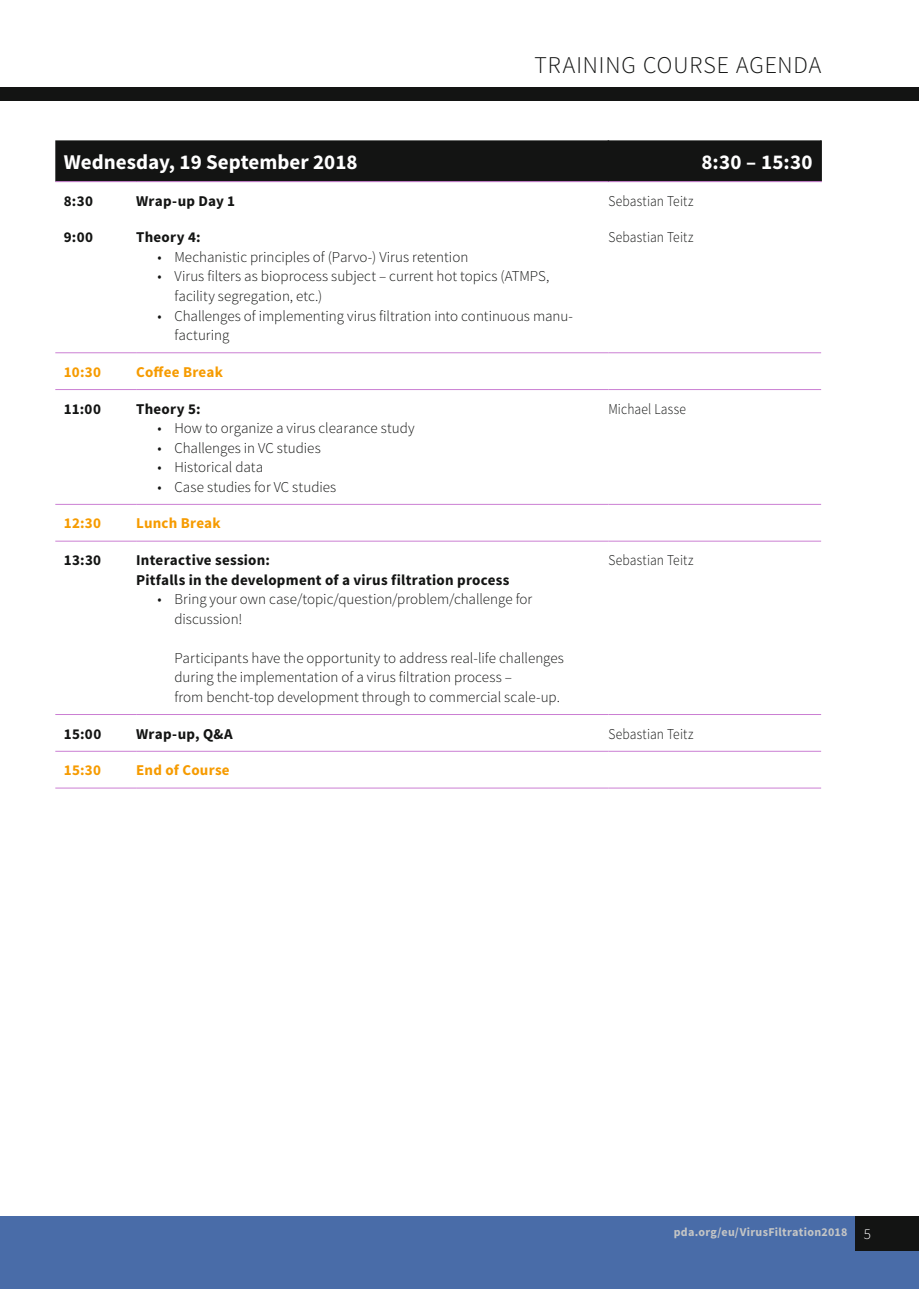
<style>
.page{position:relative;width:919px;height:1289px;background:#fff}
.page>*{position:absolute;margin:0;border:0;box-sizing:border-box;transform-origin:0 0}
.t1{font:300 24px "Source Sans Pro";letter-spacing:.035em;color:#131413}
.Agendatitel_white{font:700 21px "Source Sans Pro";color:#fff}
.Agenda_names_Regular{font:300 15px/19.5px "Source Sans Pro";color:#131413}
.Agendatitel{font:700 15px "Source Sans Pro";letter-spacing:.015em;color:#131413}
.Agenda_names_Regular-2{font:300 15px "Source Sans Pro";color:#131413;scale:.9 1}
.Agendatitle_Colored{font:700 15px "Source Sans Pro";letter-spacing:.015em;color:#f69b00}
.Agendatitel_white-2{font:700 15px "Source Sans Pro";letter-spacing:.015em;color:#f69b00}
.Agendatitel-2{font:700 15px "Source Sans Pro";color:#f69b00}
.t2{font:700 12px "Source Sans Pro";letter-spacing:.025em;color:#c4c5c5}
.s1{font-weight:300;font-size:15px;color:#fff}
</style>
<div class="page">
<div style="left:13px;top:87px;width:905px;height:13px;background:#131413"></div>
<div style="left:0;top:87px;width:13px;height:13px;background:#131413"></div>
<div style="left:13px;top:1216px;width:905px;height:72px;background:#496ca8"></div>
<div style="left:0;top:1216px;width:13px;height:72px;background:#496ca8"></div>
<div style="left:55px;top:140px;width:765px;height:41px;background:#131413"></div>
<hr style="left:607px;top:140px;width:2px;height:41px;background:#131413">
<hr style="left:820px;top:140px;width:1px;height:41px;background:#131413">
<hr style="left:55px;top:181px;width:81px;height:1px;background:#cb7fd3">
<hr style="left:136px;top:181px;width:472px;height:1px;background:#cb7fd3">
<hr style="left:608px;top:181px;width:213px;height:1px;background:#cb7fd3">
<hr style="left:55px;top:352px;width:81px;height:1px;background:#cb7fd3">
<hr style="left:136px;top:352px;width:472px;height:1px;background:#cb7fd3">
<hr style="left:608px;top:352px;width:213px;height:1px;background:#cb7fd3">
<hr style="left:55px;top:389px;width:81px;height:1px;background:#cb7fd3">
<hr style="left:136px;top:389px;width:472px;height:1px;background:#cb7fd3">
<hr style="left:608px;top:389px;width:213px;height:1px;background:#cb7fd3">
<hr style="left:55px;top:541px;width:81px;height:1px;background:#cb7fd3">
<hr style="left:136px;top:541px;width:472px;height:1px;background:#cb7fd3">
<hr style="left:608px;top:541px;width:213px;height:1px;background:#cb7fd3">
<hr style="left:55px;top:504px;width:81px;height:1px;background:#cb7fd3">
<hr style="left:136px;top:504px;width:472px;height:1px;background:#cb7fd3">
<hr style="left:608px;top:504px;width:213px;height:1px;background:#cb7fd3">
<hr style="left:55px;top:714px;width:81px;height:1px;background:#cb7fd3">
<hr style="left:136px;top:714px;width:472px;height:1px;background:#cb7fd3">
<hr style="left:608px;top:714px;width:213px;height:1px;background:#cb7fd3">
<hr style="left:55px;top:751px;width:81px;height:1px;background:#cb7fd3">
<hr style="left:55px;top:787px;width:81px;height:1px;background:#cb7fd3">
<hr style="left:136px;top:751px;width:472px;height:1px;background:#cb7fd3">
<hr style="left:136px;top:787px;width:472px;height:1px;background:#cb7fd3">
<hr style="left:608px;top:751px;width:213px;height:1px;background:#cb7fd3">
<hr style="left:608px;top:787px;width:213px;height:1px;background:#cb7fd3">
<div style="left:855px;top:1216px;width:63px;height:34px;background:#131413"></div>
<h1 class="t1" style="left:534px;top:51px;width:288px">TRAINING COURSE AGENDA</h1>
<p class="Agendatitel_white" style="left:64px;top:148px;width:295px">Wednesday, 19 September 2018</p>
<p class="Agendatitel_white" style="left:701px;top:148px;width:113px">8:30 – 15:30</p>
<p class="Agendatitel" style="left:64px;top:191px;width:31px">8:30</p>
<p class="Agendatitel" style="left:136px;top:191px;width:101px">Wrap-up Day 1</p>
<p class="Agenda_names_Regular-2" style="left:608px;top:191px;width:96px">Sebastian Teitz</p>
<p class="Agendatitel" style="left:64px;top:228px;width:31px">9:00</p>
<p class="Agendatitel" style="left:136px;top:228px;width:66px">Theory 4:</p>
<p class="Agenda_names_Regular" style="left:157px;top:247px;width:312px">• Mechanistic principles of (Parvo-) Virus retention</p>
<p class="Agenda_names_Regular" style="left:174px;top:267px;width:376px;text-indent:-17px">• Virus filters as bioprocess subject – current hot topics (ATMPS, facility segregation, etc.)</p>
<p class="Agenda_names_Regular" style="left:174px;top:306px;width:399px;text-indent:-17px">• Challenges of implementing virus filtration into continuous manu&shy;facturing</p>
<p class="Agenda_names_Regular-2" style="left:608px;top:228px;width:96px">Sebastian Teitz</p>
<p class="Agendatitle_Colored" style="left:64px;top:362px;width:39px">10:30</p>
<p class="Agendatitle_Colored" style="left:136px;top:362px;width:88px">Coffee Break</p>
<p class="Agendatitel" style="left:64px;top:399px;width:39px">11:00</p>
<p class="Agendatitel" style="left:136px;top:399px;width:66px">Theory 5:</p>
<p class="Agenda_names_Regular" style="left:157px;top:418px;width:259px">• How to organize a virus clearance study</p>
<p class="Agenda_names_Regular" style="left:157px;top:438px;width:165px">• Challenges in VC studies</p>
<p class="Agenda_names_Regular" style="left:157px;top:457px;width:107px">• Historical data</p>
<p class="Agenda_names_Regular" style="left:157px;top:477px;width:180px">• Case studies for VC studies</p>
<p class="Agendatitle_Colored" style="left:64px;top:514px;width:39px">12:30</p>
<p class="Agendatitle_Colored" style="left:136px;top:514px;width:86px">Lunch Break</p>
<p class="Agendatitel" style="left:64px;top:550px;width:39px">13:30</p>
<p class="Agendatitel" style="left:136px;top:550px;width:135px">Interactive session:</p>
<p class="Agendatitel" style="left:136px;top:570px;width:375px">Pitfalls in the development of a virus filtration process</p>
<p class="Agenda_names_Regular" style="left:174px;top:589px;width:359px;text-indent:-17px">• Bring your own case/topic/question/problem/challenge for discussion!</p>
<p class="Agenda_names_Regular" style="left:174px;top:648px;width:391px">Participants have the opportunity to address real-life challenges during the implementation of a virus filtration process –<br>from bencht-top development through to commercial scale-up.</p>
<p class="Agenda_names_Regular-2" style="left:608px;top:399px;width:88px">Michael Lasse</p>
<p class="Agenda_names_Regular-2" style="left:608px;top:551px;width:96px">Sebastian Teitz</p>
<p class="Agendatitel" style="left:64px;top:724px;width:39px">15:00</p>
<p class="Agendatitel" style="left:136px;top:724px;width:98px">Wrap-up, Q&amp;A</p>
<p class="Agenda_names_Regular-2" style="left:608px;top:724px;width:96px">Sebastian Teitz</p>
<p class="Agendatitel-2" style="left:64px;top:760px;width:39px">15:30</p>
<p class="Agendatitel_white-2" style="left:136px;top:760px;width:95px">End of Course</p>
<p class="t2" style="left:673px;top:1224px;width:199px">pda.org/eu/VirusFiltration2018 <span class="s1">5</span></p>
</div>
